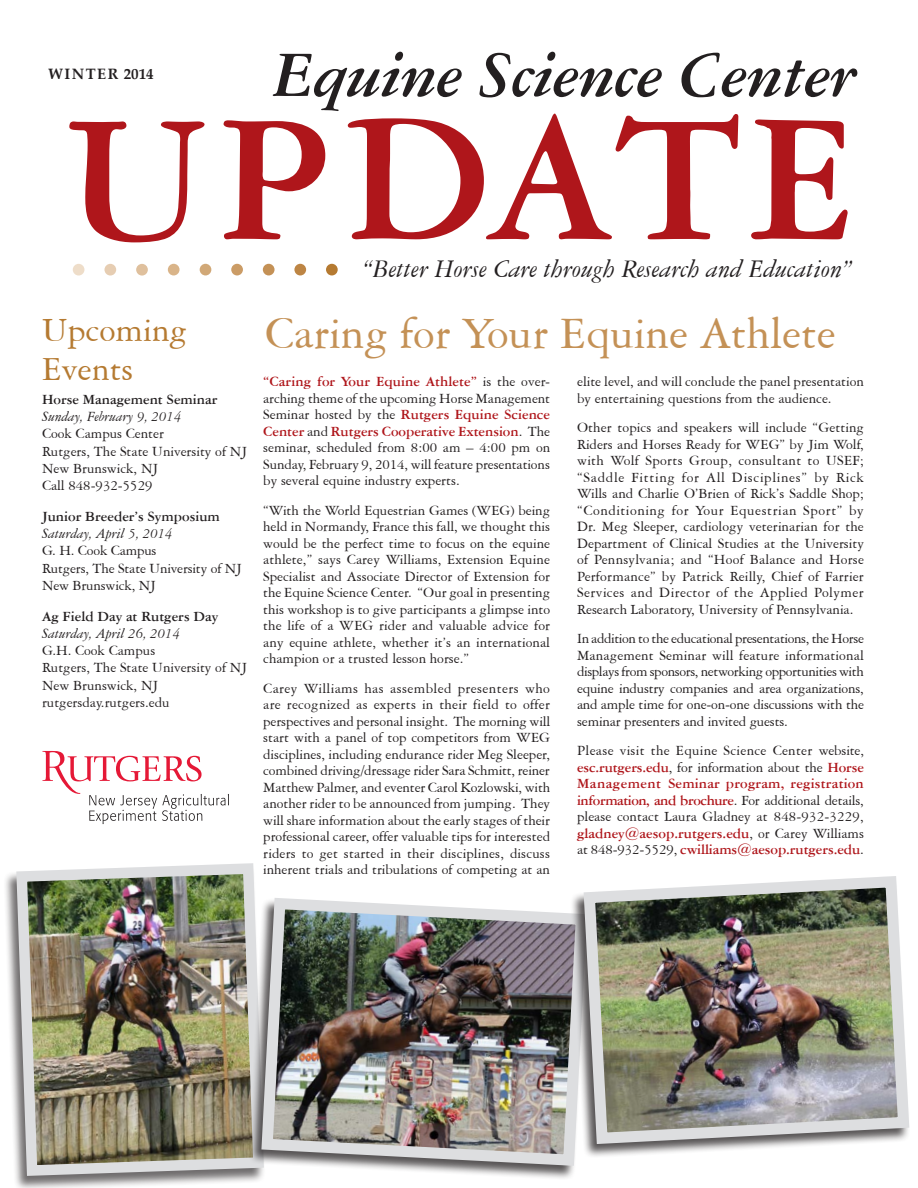
<style>
.page{position:relative;width:918px;height:1188px;background:#fff}
.page>*{position:absolute;margin:0;border:0;box-sizing:border-box;transform-origin:0 0}
.Headline{font:700 192px "American Garamond BT";letter-spacing:.03em;color:#af161b}
.Headline-2{font:italic 700 69px "American Garamond BT";letter-spacing:-.01em;color:#231f20}
.Headline-3{font:48px "American Garamond BT";color:#c49156}
.t1{font:36px "American Garamond BT";color:#b57a31}
.t2{font:italic 27px "American Garamond BT";color:#231f20}
.Body_text{font:15px/16.5px "American Garamond BT";color:#231f20;text-align:justify}
.Body_text-2{font:700 15px/16.5px "American Garamond BT";letter-spacing:-.005em;color:#af161b;text-align:justify}
.t3{font:700 15px "American Garamond BT";color:#231f20}
.t4{font:italic 15px "American Garamond BT";color:#231f20}
.Body_text-3{font:15px "American Garamond BT";letter-spacing:.02em;color:#231f20}
.Body_text-4{font:700 15px "Palatino Linotype";letter-spacing:.1em;color:#231f20}
.s1{font-weight:700;color:#af161b}
.s2{font-weight:400;color:#231f20}
</style>
<div class="page">
<svg style="left:42px;top:751px;width:187px;height:73px"></svg>
<div style="left:326px;top:264px;width:12px;height:11px;background:#b57a31;border-radius:50%"></div>
<div style="left:294px;top:264px;width:12px;height:11px;background:#bd8544;border-radius:50%"></div>
<div style="left:263px;top:264px;width:12px;height:11px;background:#c49156;border-radius:50%"></div>
<div style="left:231px;top:264px;width:12px;height:11px;background:#cb9c66;border-radius:50%"></div>
<div style="left:200px;top:264px;width:11px;height:11px;background:#d1a877;border-radius:50%"></div>
<div style="left:168px;top:264px;width:12px;height:11px;background:#d9b489;border-radius:50%"></div>
<div style="left:136px;top:264px;width:12px;height:12px;background:#dfc09d;border-radius:50%"></div>
<div style="left:105px;top:264px;width:11px;height:12px;background:#e6cdb2;border-radius:50%"></div>
<div style="left:73px;top:264px;width:11px;height:12px;background:#eeddc9;border-radius:50%"></div>
<div style="left:3px;top:863px;width:262px;height:325px;background:#231f20;opacity:.65"></div>
<img style="left:11px;top:863px;width:254px;height:318px">
<div style="left:248px;top:897px;width:340px;height:283px;background:#231f20;opacity:.75"></div>
<img style="left:256px;top:892px;width:332px;height:280px">
<div style="left:570px;top:876px;width:340px;height:282px;background:#231f20;opacity:.75"></div>
<img style="left:578px;top:876px;width:332px;height:274px">
<p class="Headline-2" style="left:273px;top:33px;width:585px">Equine Science Center</p>
<p class="Body_text-4" style="left:48px;top:63px;width:107px">WINTER 2014</p>
<p class="Headline" style="left:63px;top:62px;width:793px">UPDATE</p>
<p class="t1" style="left:42px;top:309px;width:147px">Upcoming</p>
<p class="t1" style="left:42px;top:348px;width:93px">Events</p>
<p class="t3" style="left:42px;top:390px;width:177px">Horse Management Seminar</p>
<p class="t4" style="left:42px;top:408px;width:141px">Sunday, February 9, 2014</p>
<p class="Body_text" style="left:42px;top:425px;width:124px">Cook Campus Center</p>
<p class="Body_text" style="left:42px;top:442px;width:207px">Rutgers, The State University of NJ</p>
<p class="Body_text" style="left:42px;top:460px;width:118px">New Brunswick, NJ</p>
<p class="Body_text" style="left:42px;top:477px;width:112px">Call 848-932-5529</p>
<p class="t3" style="left:42px;top:507px;width:179px">Junior Breeder’s Symposium</p>
<p class="t4" style="left:42px;top:525px;width:132px">Saturday, April 5, 2014</p>
<p class="Body_text" style="left:42px;top:542px;width:116px">G. H. Cook Campus</p>
<p class="Body_text" style="left:42px;top:559px;width:202px">Rutgers, The State University of NJ</p>
<p class="Body_text" style="left:42px;top:577px;width:115px">New Brunswick, NJ</p>
<p class="t3" style="left:42px;top:607px;width:178px">Ag Field Day at Rutgers Day</p>
<p class="t4" style="left:42px;top:624px;width:140px">Saturday, April 26, 2014</p>
<p class="Body_text" style="left:42px;top:642px;width:115px">G.H. Cook Campus</p>
<p class="Body_text" style="left:42px;top:659px;width:207px">Rutgers, The State University of NJ</p>
<p class="Body_text" style="left:42px;top:676px;width:118px">New Brunswick, NJ</p>
<p class="Body_text" style="left:42px;top:694px;width:129px">rutgersday.rutgers.edu</p>
<p class="t2" style="left:363px;top:253px;width:491px">“Better Horse Care through Research and Education”</p>
<p class="Headline-3" style="left:265px;top:306px;width:573px">Caring for Your Equine Athlete</p>
<p class="Body_text" style="left:263px;top:373px;width:288px"><span class="s1">“Caring for Your Equine Athlete”</span> is the over&shy;arching theme of the upcoming Horse Management Seminar hosted by the <span class="s1">Rutgers Equine Science Center</span> and <span class="s1">Rutgers Cooperative Extension</span>. The seminar, scheduled from 8:00 am – 4:00 pm on Sunday, February 9, 2014, will feature presentations by several equine industry experts.</p>
<p class="Body_text" style="left:263px;top:502px;width:288px">“With the World Equestrian Games (WEG) being held in Normandy, France this fall, we thought this would be the perfect time to focus on the equine athlete,” says Carey Williams, Extension Equine Specialist and Associate Director of Extension for the Equine Science Center. “Our goal in presenting this workshop is to give participants a glimpse into the life of a WEG rider and valuable advice for any equine athlete, whether it’s an international champion or a trusted lesson horse.”</p>
<p class="Body_text" style="left:263px;top:680px;width:288px">Carey Williams has assembled presenters who are recognized as experts in their field to offer perspectives and personal insight. The morning will start with a panel of top competitors from WEG disciplines, including endurance rider Meg Sleeper, combined driving/dressage rider Sara Schmitt, reiner Matthew Palmer, and eventer Carol Kozlowski, with another rider to be announced from jumping. They will share information about the early stages of their professional career, offer valuable tips for interested riders to get started in their disciplines, discuss inherent trials and tribulations of competing at an</p>
<p class="Body_text" style="left:577px;top:373px;width:288px">elite level, and will conclude the panel presentation by entertaining questions from the audience.</p>
<p class="Body_text" style="left:577px;top:419px;width:288px">Other topics and speakers will include “Getting Riders and Horses Ready for WEG” by Jim Wolf, with Wolf Sports Group, consultant to USEF; “Saddle Fitting for All Disciplines” by Rick Wills and Charlie O’Brien of Rick’s Saddle Shop; “Conditioning for Your Equestrian Sport” by Dr. Meg Sleeper, cardiology veterinarian for the Department of Clinical Studies at the University of Pennsylvania; and “Hoof Balance and Horse Performance” by Patrick Reilly, Chief of Farrier Services and Director of the Applied Polymer Research Laboratory, University of Pennsylvania.</p>
<p class="Body_text" style="left:577px;top:630px;width:288px">In addition to the educational presentations, the Horse Management Seminar will feature informational displays from sponsors, networking opportunities with equine industry companies and area organizations, and ample time for one-on-one discussions with the seminar presenters and invited guests.</p>
<p class="Body_text-3" style="left:577px;top:742px;width:288px">Please visit the Equine Science Center website,</p>
<p class="Body_text-2" style="left:577px;top:758px;width:288px">esc.rutgers.edu<span class="s2">, for information about the</span> Horse Management Seminar program, registration information, and brochure<span class="s2">. For additional details, please contact Laura Gladney at 848-932-3229, </span>gladney@aesop.rutgers.edu<span class="s2">, or Carey Williams at 848-932-5529,</span> cwilliams@aesop.rutgers.edu<span class="s2">.</span></p>
</div>
